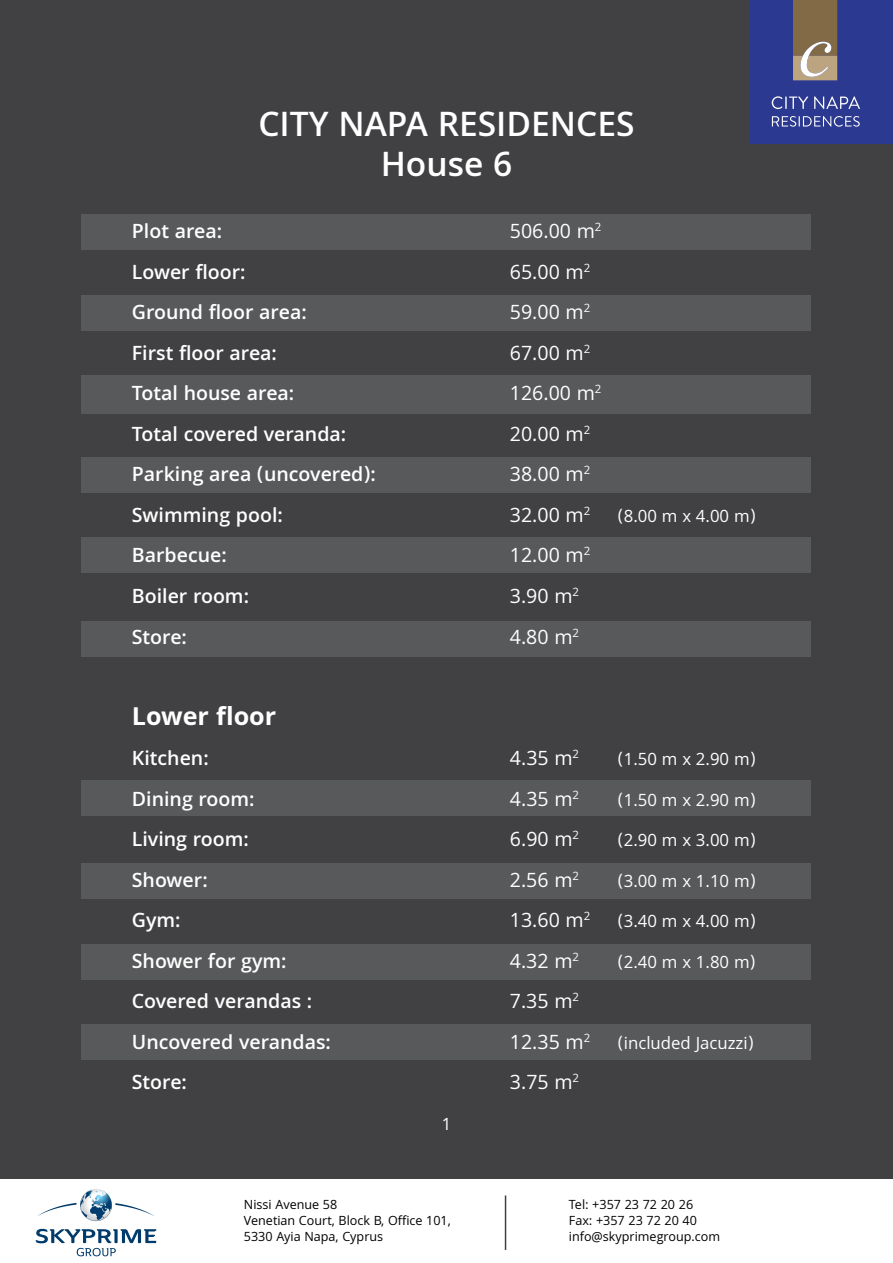
<style>
.page{position:relative;width:893px;height:1263px;background:#414042}
.page>*{position:absolute;margin:0;border:0;box-sizing:border-box;transform-origin:0 0}
.t1{font:600 36px "Khula";color:#fff}
.t2{font:700 27px "Khula";color:#fff}
.t3{font:600 21px "Khula";color:#fff}
.t4{font:21px "Khula";color:#fff}
.t5{font:18px "Khula";color:#fff}
.t6{font:13.5px/16.2px "Khula";color:#000}
</style>
<div class="page">
<div style="left:82px;top:863px;width:729px;height:36px;background:#58595b"></div>
<div style="left:82px;top:944px;width:729px;height:35px;background:#58595b"></div>
<div style="left:82px;top:1024px;width:729px;height:35px;background:#58595b"></div>
<div style="left:82px;top:295px;width:729px;height:36px;background:#58595b"></div>
<div style="left:82px;top:214px;width:729px;height:36px;background:#58595b"></div>
<div style="left:82px;top:457px;width:729px;height:36px;background:#58595b"></div>
<div style="left:82px;top:375px;width:729px;height:39px;background:#58595b"></div>
<div style="left:82px;top:621px;width:729px;height:36px;background:#58595b"></div>
<div style="left:82px;top:537px;width:729px;height:36px;background:#58595b"></div>
<div style="left:82px;top:780px;width:729px;height:36px;background:#58595b"></div>
<div style="left:750px;top:0;width:143px;height:144px;background:#2b3990"></div>
<svg style="left:772px;top:96px;width:36px;height:13px"></svg>
<svg style="left:814px;top:96px;width:46px;height:13px"></svg>
<svg style="left:772px;top:116px;width:88px;height:11px"></svg>
<svg style="left:793px;top:0;width:44px;height:80px;background:#9b8465"></svg>
<div style="left:0;top:1179px;width:893px;height:84px;background:#fff"></div>
<div style="left:76px;top:1185px;width:39px;height:40px;border:8px solid #fff;border-radius:50%"></div>
<svg style="left:38px;top:1189px;width:116px;height:32px"></svg>
<svg style="left:36px;top:1229px;width:120px;height:27px"></svg>
<hr style="left:505px;top:1195px;width:1px;height:55px;background:#414042">
<h1 class="t1" style="left:258px;top:102px;width:378px">CITY NAPA RESIDENCES</h1>
<h1 class="t1" style="left:381px;top:143px;width:133px">House 6</h1>
<p class="t3" style="left:132px;top:219px;width:92px">Plot area:</p>
<p class="t4" style="left:510px;top:219px;width:93px">506.00 m<sup>2</sup></p>
<p class="t3" style="left:132px;top:259px;width:115px">Lower floor:</p>
<p class="t4" style="left:510px;top:259px;width:82px">65.00 m<sup>2</sup></p>
<p class="t3" style="left:132px;top:300px;width:176px">Ground floor area:</p>
<p class="t4" style="left:510px;top:300px;width:82px">59.00 m<sup>2</sup></p>
<p class="t3" style="left:132px;top:340px;width:147px">First floor area:</p>
<p class="t4" style="left:510px;top:340px;width:82px">67.00 m<sup>2</sup></p>
<p class="t3" style="left:132px;top:381px;width:164px">Total house area:</p>
<p class="t4" style="left:510px;top:381px;width:93px">126.00 m<sup>2</sup></p>
<p class="t3" style="left:132px;top:421px;width:216px">Total covered veranda:</p>
<p class="t4" style="left:510px;top:421px;width:82px">20.00 m<sup>2</sup></p>
<p class="t3" style="left:132px;top:462px;width:246px">Parking area (uncovered):</p>
<p class="t4" style="left:510px;top:462px;width:82px">38.00 m<sup>2</sup></p>
<p class="t3" style="left:132px;top:502px;width:152px">Swimming pool:</p>
<p class="t4" style="left:510px;top:502px;width:82px">32.00 m<sup>2</sup></p>
<p class="t5" style="left:618px;top:505px;width:139px">(8.00 m x 4.00 m)</p>
<p class="t3" style="left:132px;top:543px;width:96px">Barbecue:</p>
<p class="t4" style="left:510px;top:543px;width:82px">12.00 m<sup>2</sup></p>
<p class="t3" style="left:132px;top:583px;width:119px">Boiler room:</p>
<p class="t4" style="left:510px;top:583px;width:71px">3.90 m<sup>2</sup></p>
<p class="t3" style="left:132px;top:624px;width:57px">Store:</p>
<p class="t4" style="left:510px;top:624px;width:71px">4.80 m<sup>2</sup></p>
<p class="t2" style="left:132px;top:699px;width:146px">Lower floor</p>
<p class="t3" style="left:132px;top:745px;width:78px">Kitchen:</p>
<p class="t4" style="left:510px;top:745px;width:71px">4.35 m<sup>2</sup></p>
<p class="t5" style="left:618px;top:748px;width:139px">(1.50 m x 2.90 m)</p>
<p class="t3" style="left:132px;top:786px;width:124px">Dining room:</p>
<p class="t4" style="left:510px;top:786px;width:71px">4.35 m<sup>2</sup></p>
<p class="t5" style="left:618px;top:789px;width:139px">(1.50 m x 2.90 m)</p>
<p class="t3" style="left:132px;top:826px;width:118px">Living room:</p>
<p class="t4" style="left:510px;top:826px;width:71px">6.90 m<sup>2</sup></p>
<p class="t5" style="left:618px;top:829px;width:139px">(2.90 m x 3.00 m)</p>
<p class="t3" style="left:132px;top:867px;width:77px">Shower:</p>
<p class="t4" style="left:510px;top:867px;width:71px">2.56 m<sup>2</sup></p>
<p class="t5" style="left:618px;top:870px;width:139px">(3.00 m x 1.10 m)</p>
<p class="t3" style="left:132px;top:907px;width:50px">Gym:</p>
<p class="t4" style="left:510px;top:907px;width:82px">13.60 m<sup>2</sup></p>
<p class="t5" style="left:618px;top:910px;width:139px">(3.40 m x 4.00 m)</p>
<p class="t3" style="left:132px;top:948px;width:156px">Shower for gym:</p>
<p class="t4" style="left:510px;top:948px;width:71px">4.32 m<sup>2</sup></p>
<p class="t5" style="left:618px;top:951px;width:139px">(2.40 m x 1.80 m)</p>
<p class="t3" style="left:132px;top:988px;width:182px">Covered verandas :</p>
<p class="t4" style="left:510px;top:988px;width:71px">7.35 m<sup>2</sup></p>
<p class="t3" style="left:132px;top:1029px;width:201px">Uncovered verandas:</p>
<p class="t4" style="left:510px;top:1029px;width:82px">12.35 m<sup>2</sup></p>
<p class="t5" style="left:618px;top:1032px;width:137px">(included Jacuzzi)</p>
<p class="t3" style="left:132px;top:1069px;width:57px">Store:</p>
<p class="t4" style="left:510px;top:1069px;width:71px">3.75 m<sup>2</sup></p>
<p class="t5" style="left:442px;top:1113px;width:11px">1</p>
<p class="t6" style="left:244px;top:1196px;width:208px">Nissi Avenue 58<br>Venetian Court, Block B, Office 101,<br>5330 Ayia Napa, Cyprus</p>
<p class="t6" style="left:569px;top:1196px;width:153px">Tel: +357 23 72 20 26<br>Fax: +357 23 72 20 40 info@skyprimegroup.com</p>
</div>
